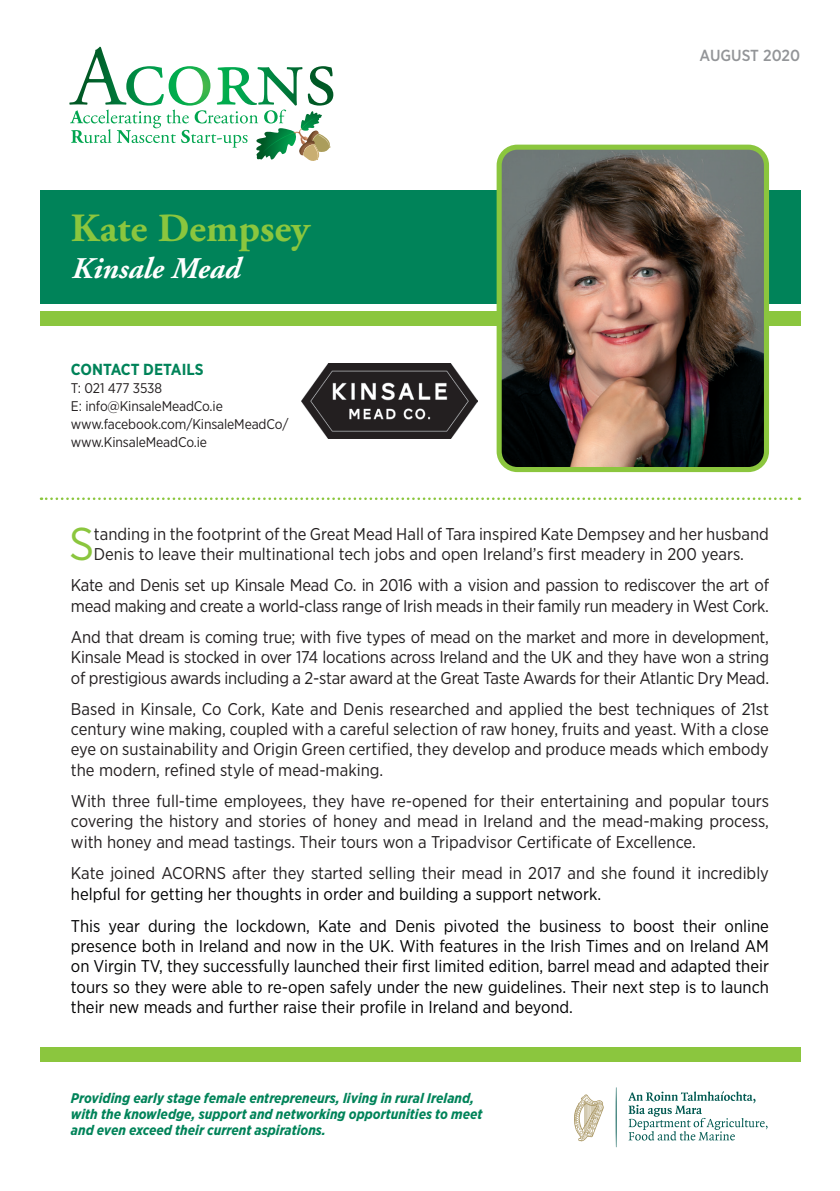
<style>
.page{position:relative;width:840px;height:1191px;background:#fff}
.page>*{position:absolute;margin:0;border:0;box-sizing:border-box;transform-origin:0 0}
.t1{font:45.8px "Gotham Narrow";color:#8bc63e}
.t2{font:700 40px "Adobe Garamond";color:#8bc63e}
.t3{font:italic 700 30px "Adobe Garamond";color:#fff}
.t4{font:17px/20.2px "Gotham Narrow";color:#231f20;text-align:justify}
.t5{font:17px/20.4px "Gotham Narrow";color:#000002}
.t6{font:17px/20.2px "Gotham Narrow";letter-spacing:-.02em;color:#231f20}
.t7{font:700 16px "Gotham Narrow";color:#008359}
.t8{font:500 16px "Gotham Narrow";color:#939598}
.t9{font:italic 700 14px/16px "Gotham Narrow";color:#008359}
.t10{font:14px/18px "Gotham Narrow";letter-spacing:-.01em;color:#231f20}
</style>
<div class="page">
<div style="left:40px;top:1047px;width:759px;height:14px;background:#8bc63e"></div>
<div style="left:40px;top:190px;width:759px;height:114px;background:#008359"></div>
<div style="left:40px;top:311px;width:759px;height:15px;background:#8bc63e"></div>
<img style="left:502px;top:147px;width:264px;height:319px">
<div style="left:496px;top:145px;width:272px;height:327px;border:5px solid #8bc63e;border-radius:18px"></div>
<svg style="left:41px;top:497px;width:758px;height:3px"></svg>
<svg style="left:69px;top:47px;width:264px;height:114px"></svg>
<svg style="left:628px;top:1091px;width:139px;height:49px"></svg>
<svg style="left:615px;top:1088px;width:1px;height:59px"></svg>
<svg style="left:574px;top:1094px;width:29px;height:47px"></svg>
<img style="left:301px;top:364px;width:176px;height:75px">
<h2 class="t2" style="left:71px;top:206px;width:240px">Kate Dempsey</h2>
<h3 class="t3" style="left:71px;top:252px;width:170px">Kinsale Mead</h3>
<p class="t7" style="left:71px;top:359px;width:134px">CONTACT DETAILS</p>
<p class="t10" style="left:71px;top:379px;width:219px">T: 021 477 3538<br>E: info@KinsaleMeadCo.ie www.facebook.com/KinsaleMeadCo/ www.KinsaleMeadCo.ie</p>
<p class="t8" style="left:699px;top:45px;width:102px">AUGUST 2020</p>
<h1 class="t1" style="left:69px;top:515px;width:27px">S</h1>
<p class="t4" style="left:94px;top:523px;width:676px">tanding in the footprint of the Great Mead Hall of Tara inspired Kate Dempsey and her husband<br>Denis to leave their multinational tech jobs and open Ireland’s first meadery in 200 years.</p>
<p class="t6" style="left:71px;top:575px;width:699px">Kate and Denis set up Kinsale Mead Co. in 2016 with a vision and passion to rediscover the art of mead making and create a world-class range of Irish meads in their family run meadery in West Cork.</p>
<p class="t4" style="left:71px;top:626px;width:699px">And that dream is coming true; with five types of mead on the market and more in development, Kinsale Mead is stocked in over 174 locations across Ireland and the UK and they have won a string of prestigious awards including a 2-star award at the Great Taste Awards for their Atlantic Dry Mead.</p>
<p class="t4" style="left:71px;top:698px;width:699px">Based in Kinsale, Co Cork, Kate and Denis researched and applied the best techniques of 21st century wine making, coupled with a careful selection of raw honey, fruits and yeast. With a close eye on sustainability and Origin Green certified, they develop and produce meads which embody the modern, refined style of mead-making.</p>
<p class="t4" style="left:71px;top:791px;width:699px">With three full-time employees, they have re-opened for their entertaining and popular tours covering the history and stories of honey and mead in Ireland and the mead-making process, with honey and mead tastings. Their tours won a Tripadvisor Certificate of Excellence.</p>
<p class="t4" style="left:71px;top:863px;width:699px">Kate joined ACORNS after they started selling their mead in 2017 and she found it incredibly</p>
<p class="t5" style="left:71px;top:877px;width:699px;line-height:31.8px">helpful for getting her thoughts in order and building a support network.<br>This year during the lockdown, Kate and Denis pivoted the business to boost their online</p>
<p class="t5" style="left:71px;top:935px;width:699px;text-align:justify">presence both in Ireland and now in the UK. With features in the Irish Times and on Ireland AM on Virgin TV, they successfully launched their first limited edition, barrel mead and adapted their tours so they were able to re-open safely under the new guidelines. Their next step is to launch their new meads and further raise their profile in Ireland and beyond.</p>
<p class="t9" style="left:71px;top:1089px;width:413px">Providing early stage female entrepreneurs, living in rural Ireland, with the knowledge, support and networking opportunities to meet and even exceed their current aspirations.</p>
</div>
